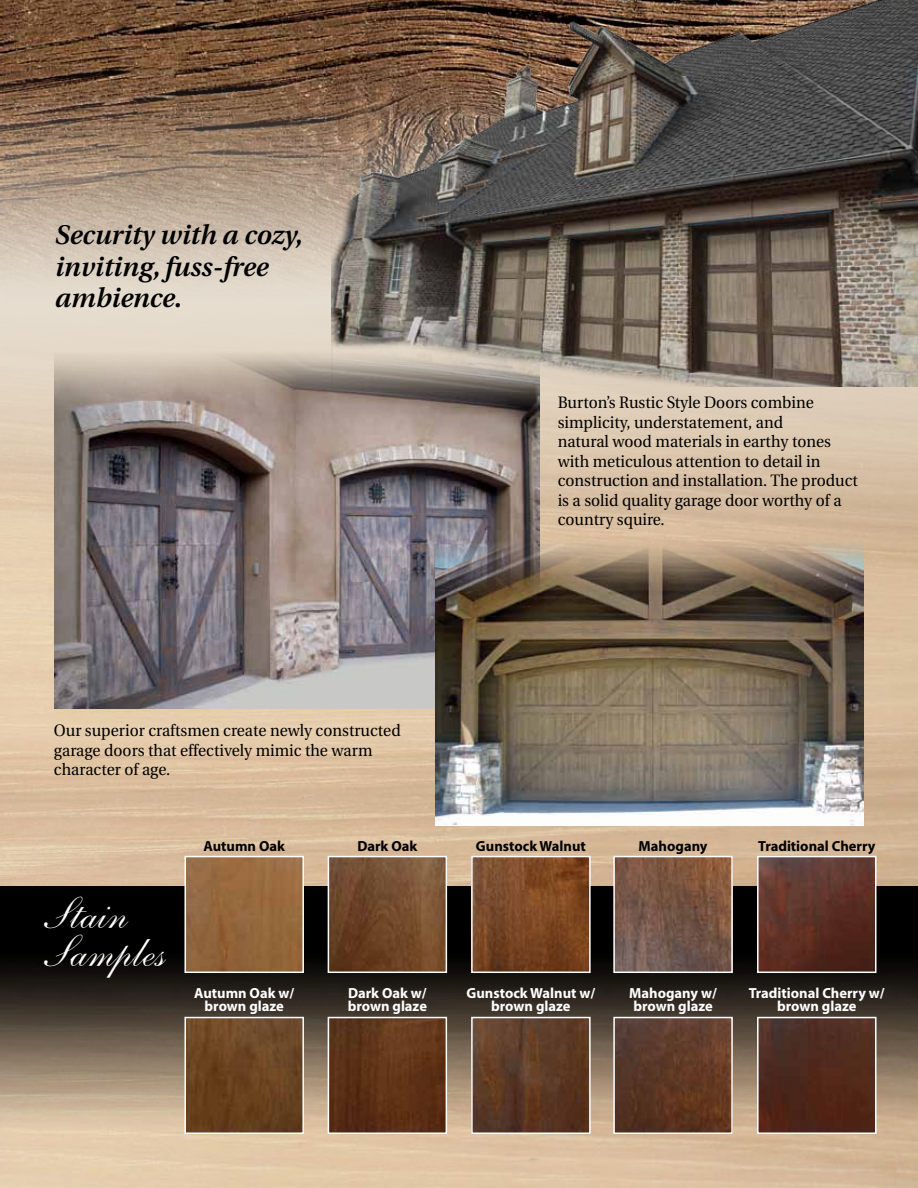
<style>
.page{position:relative;width:918px;height:1188px;background:#fff}
.page>*{position:absolute;margin:0;border:0;box-sizing:border-box;transform-origin:0 0}
.t1{font:45px/37.5px "Shelley LT Std Script";color:#fff}
.t2{font:italic 600 27px/31.5px "Utopia";color:#000}
.t3{font:16.5px/19.5px "Utopia";color:#000;scale:.95 1}
.t4{font:700 14.7px/13.2px "Myriad";color:#fff;text-align:center}
.t5{font:700 14.7px "Myriad";color:#000}
</style>
<div class="page">
<img style="left:0;top:304px;width:918px;height:884px">
<img style="left:1px;top:0;width:330px;height:304px">
<img style="left:0;top:887px;width:918px;height:245px">
<img style="left:187px;top:859px;width:114px;height:111px">
<div style="left:184px;top:856px;width:120px;height:117px;border:2px solid #fff"></div>
<img style="left:331px;top:859px;width:113px;height:111px">
<div style="left:328px;top:856px;width:119px;height:117px;border:2px solid #fff"></div>
<img style="left:474px;top:859px;width:114px;height:111px">
<div style="left:471px;top:856px;width:120px;height:117px;border:2px solid #fff"></div>
<img style="left:616px;top:859px;width:114px;height:111px">
<div style="left:613px;top:856px;width:120px;height:117px;border:2px solid #fff"></div>
<img style="left:760px;top:859px;width:114px;height:111px">
<div style="left:757px;top:856px;width:120px;height:117px;border:2px solid #fff"></div>
<img style="left:187px;top:1020px;width:114px;height:111px">
<div style="left:184px;top:1017px;width:120px;height:117px;border:2px solid #fff"></div>
<img style="left:331px;top:1020px;width:113px;height:111px">
<div style="left:328px;top:1017px;width:119px;height:117px;border:2px solid #fff"></div>
<img style="left:474px;top:1020px;width:114px;height:111px">
<div style="left:471px;top:1017px;width:120px;height:117px;border:2px solid #fff"></div>
<img style="left:616px;top:1020px;width:114px;height:111px">
<div style="left:613px;top:1017px;width:120px;height:117px;border:2px solid #fff"></div>
<img style="left:760px;top:1020px;width:114px;height:111px">
<div style="left:757px;top:1017px;width:120px;height:117px;border:2px solid #fff"></div>
<img style="left:0;top:0;width:1px;height:788px">
<img style="left:331px;top:0;width:587px;height:387px">
<img style="left:54px;top:349px;width:486px;height:360px">
<img style="left:436px;top:539px;width:428px;height:286px">
<h2 class="t2" style="left:54px;top:220px;width:250px">Security with a cozy, inviting, fuss-free ambience.</h2>
<p class="t3" style="left:54px;top:721px;width:366px">Our superior craftsmen create newly constructed garage doors that effectively mimic the warm character of age.</p>
<p class="t3" style="left:558px;top:393px;width:317px">Burton’s Rustic Style Doors combine simplicity, understatement, and<br>natural wood materials in earthy tones with meticulous attention to detail in construction and installation. The product is a solid quality garage door worthy of a country squire.</p>
<h1 class="t1" style="left:45px;top:896px;width:122px">Stain<br>Samples</h1>
<p class="t5" style="left:204px;top:839px;width:83px">Autumn Oak</p>
<p class="t5" style="left:357px;top:839px;width:61px">Dark Oak</p>
<p class="t5" style="left:476px;top:839px;width:111px">Gunstock Walnut</p>
<p class="t5" style="left:639px;top:839px;width:70px">Mahogany</p>
<p class="t5" style="left:758px;top:839px;width:119px">Traditional Cherry</p>
<p class="t4" style="left:194px;top:987px;width:102px">Autumn Oak w/ brown glaze</p>
<p class="t4" style="left:348px;top:987px;width:81px;text-align:left">Dark Oak w/ brown glaze</p>
<p class="t4" style="left:467px;top:987px;width:130px">Gunstock Walnut w/ brown glaze</p>
<p class="t4" style="left:629px;top:987px;width:89px;text-align:left">Mahogany w/ brown glaze</p>
<p class="t4" style="left:749px;top:987px;width:137px">Traditional Cherry w/ brown glaze</p>
</div>
